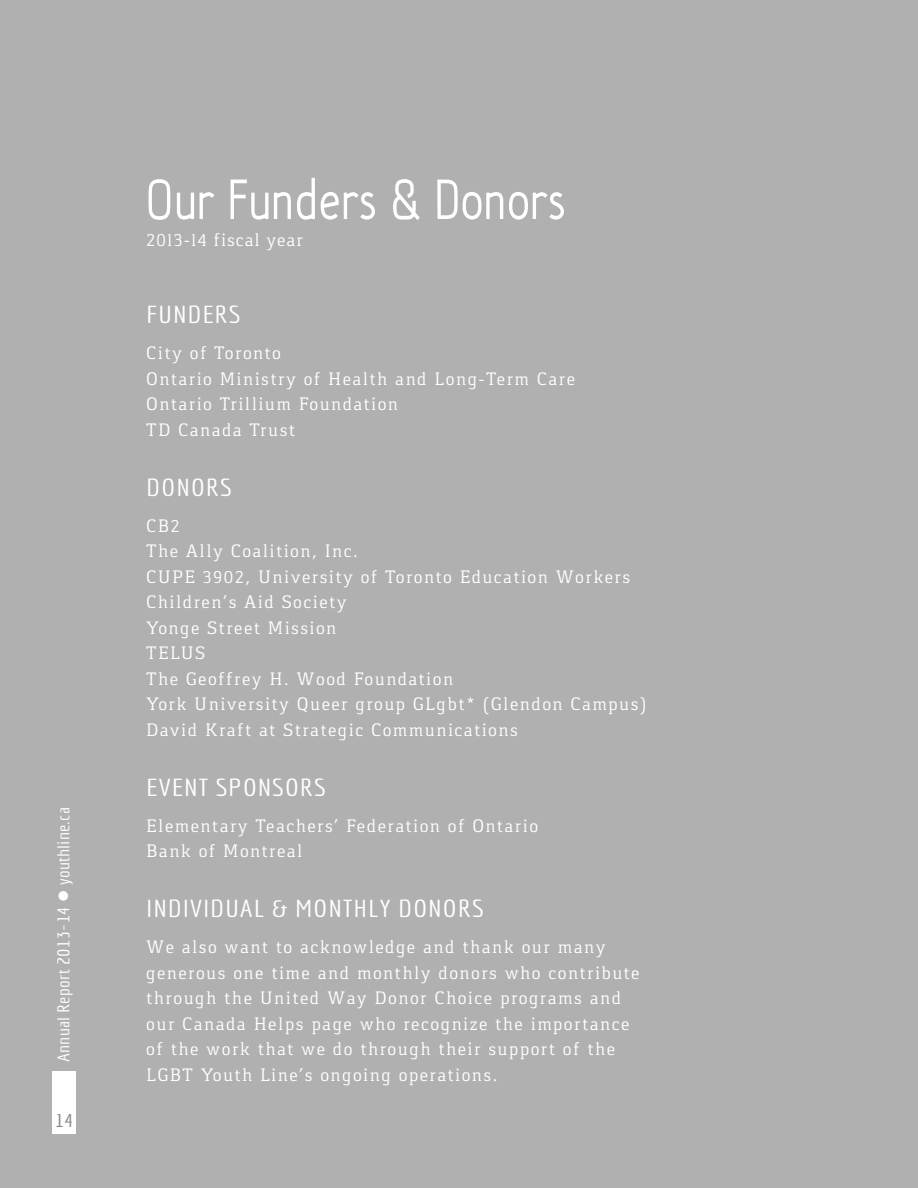
<style>
.page{position:relative;width:918px;height:1188px;background:#b1b0b0}
.page>*{position:absolute;margin:0;border:0;box-sizing:border-box;transform-origin:0 0}
.t1{font:60px "Hallo Sans";letter-spacing:.005em;color:#fff;scale:.9 1}
.t2{font:24px "Economica";letter-spacing:.025em;color:#fff;scale:1.25 1}
.t3{font:18.75px/25.5px "Gaspar";letter-spacing:.075em;color:#fff}
.t4{font:18.75px "Gaspar";letter-spacing:.05em;color:#fff}
.t5{font:18px "Economica";color:#858687;scale:1.25 1}
.t6{font:16.5px "Economica";letter-spacing:.01em;color:#fff;scale:1.25 1}
</style>
<div class="page">
<div style="left:52px;top:1071px;width:24px;height:63px;background:#fff"></div>
<p class="t6" style="left:54px;top:1062px;width:205px;rotate:-90deg">Annual Report 2013-14 ● youthline.ca</p>
<p class="t5" style="left:55px;top:1111px;width:16px">14</p>
<h1 class="t1" style="left:146px;top:168px;width:467px">Our Funders &amp; Donors</h1>
<p class="t4" style="left:146px;top:229px;width:158px">2013-14 fiscal year</p>
<p class="t2" style="left:146px;top:301px;width:77px">FUNDERS</p>
<p class="t3" style="left:146px;top:341px;width:430px">City of Toronto<br>Ontario Ministry of Health and Long-Term Care<br>Ontario Trillium Foundation<br>TD Canada Trust</p>
<p class="t2" style="left:146px;top:474px;width:70px">DONORS</p>
<p class="t3" style="left:146px;top:513px;width:502px">CB2<br>The Ally Coalition, Inc.<br>CUPE 3902, University of Toronto Education Workers<br>Children’s Aid Society<br>Yonge Street Mission<br>TELUS<br>The Geoffrey H. Wood Foundation<br>York University Queer group GLgbt* (Glendon Campus)<br>David Kraft at Strategic Communications</p>
<p class="t2" style="left:146px;top:774px;width:145px">EVENT SPONSORS</p>
<p class="t3" style="left:146px;top:813px;width:393px">Elementary Teachers’ Federation of Ontario<br>Bank of Montreal</p>
<p class="t2" style="left:146px;top:895px;width:272px">INDIVIDUAL &amp; MONTHLY DONORS</p>
<p class="t3" style="left:146px;top:935px;width:495px">We also want to acknowledge and thank our many generous one time and monthly donors who contribute through the United Way Donor Choice programs and our Canada Helps page who recognize the importance of the work that we do through their support of the LGBT Youth Line’s ongoing operations.</p>
</div>
